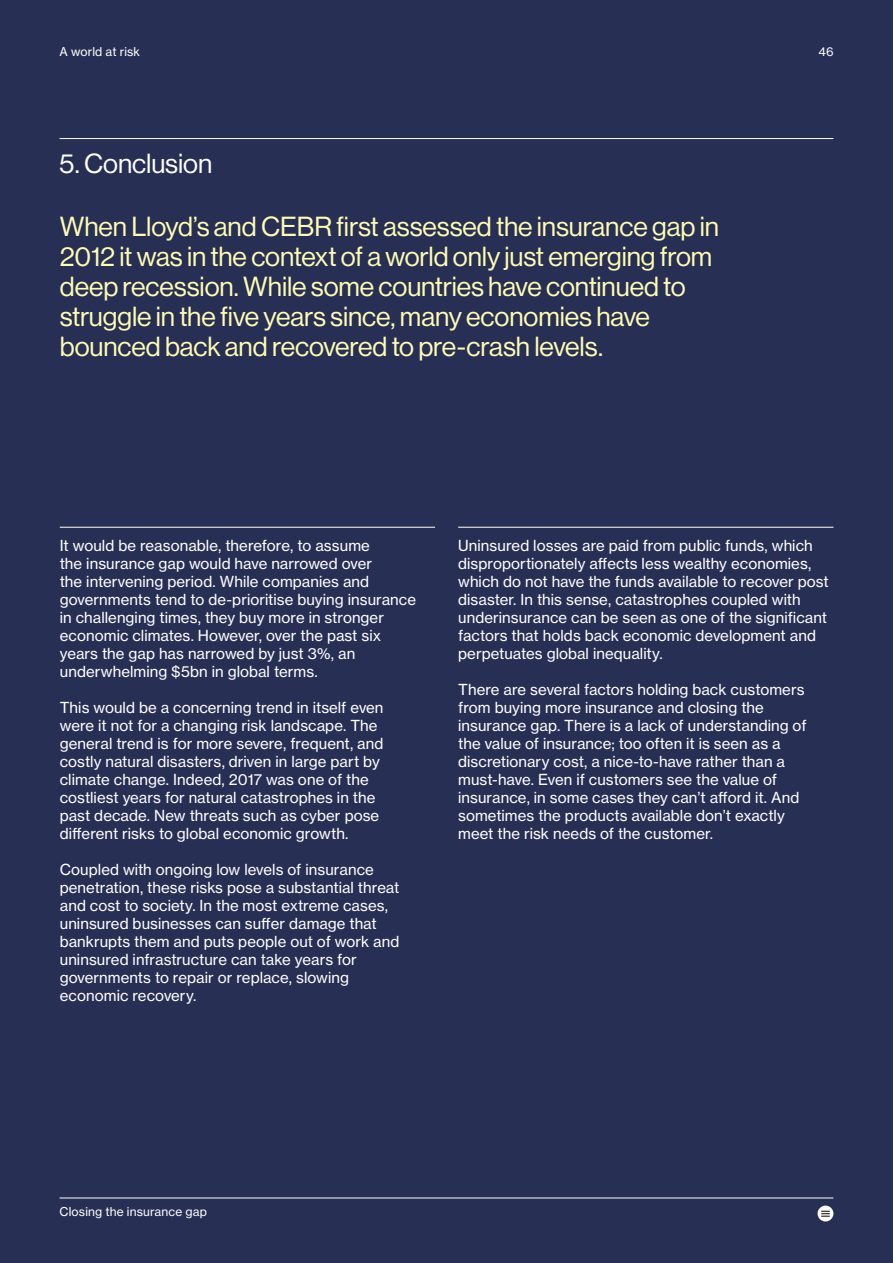
<style>
.page{position:relative;width:893px;height:1263px;background:#282f54}
.page>*{position:absolute;margin:0;border:0;box-sizing:border-box;transform-origin:0 0}
.t1{font:27px/30px "Haas Grot Disp 55 Roman";letter-spacing:-.005em;color:#fffcb2}
.t2{font:27px "Haas Grot Disp 55 Roman";letter-spacing:-.005em;color:#fff}
.t3{font:15px/18px "N Haas Grotesk TX Pro 55 Rg";letter-spacing:.005em;color:#fff}
.t4{font:12px "N Haas Grotesk TX Pro 55 Rg";letter-spacing:.015em;color:#fff}
</style>
<div class="page">
<hr style="left:60px;top:1198px;width:773px;height:1px;background:#fff">
<svg style="left:817px;top:1205px;width:16px;height:16px"></svg>
<svg style="left:821px;top:1211px;width:9px;height:6px"></svg>
<hr style="left:60px;top:138px;width:773px;height:1px;background:#fff">
<hr style="left:60px;top:527px;width:375px;height:1px;background:#fff">
<hr style="left:458px;top:527px;width:375px;height:1px;background:#fff">
<p class="t4" style="left:60px;top:44px;width:82px">A world at risk</p>
<h1 class="t2" style="left:60px;top:148px;width:154px">5. Conclusion</h1>
<p class="t1" style="left:60px;top:211px;width:661px">When Lloyd’s and CEBR first assessed the insurance gap in 2012 it was in the context of a world only just emerging from deep recession. While some countries have continued to struggle in the five years since, many economies have bounced back and recovered to pre-crash levels.</p>
<p class="t4" style="left:818px;top:44px;width:17px">46</p>
<p class="t3" style="left:60px;top:536px;width:358px">It would be reasonable, therefore, to assume<br>the insurance gap would have narrowed over<br>the intervening period. While companies and governments tend to de-prioritise buying insurance in challenging times, they buy more in stronger economic climates. However, over the past six years the gap has narrowed by just 3%, an underwhelming $5bn in global terms.</p>
<p class="t3" style="left:60px;top:698px;width:325px">This would be a concerning trend in itself even were it not for a changing risk landscape. The general trend is for more severe, frequent, and costly natural disasters, driven in large part by climate change. Indeed, 2017 was one of the costliest years for natural catastrophes in the past decade. New threats such as cyber pose different risks to global economic growth.</p>
<p class="t3" style="left:60px;top:860px;width:341px">Coupled with ongoing low levels of insurance penetration, these risks pose a substantial threat and cost to society. In the most extreme cases, uninsured businesses can suffer damage that bankrupts them and puts people out of work and uninsured infrastructure can take years for governments to repair or replace, slowing economic recovery.</p>
<p class="t3" style="left:458px;top:536px;width:372px">Uninsured losses are paid from public funds, which disproportionately affects less wealthy economies, which do not have the funds available to recover post disaster. In this sense, catastrophes coupled with underinsurance can be seen as one of the significant factors that holds back economic development and perpetuates global inequality.</p>
<p class="t3" style="left:458px;top:680px;width:350px">There are several factors holding back customers from buying more insurance and closing the insurance gap. There is a lack of understanding of the value of insurance; too often it is seen as a discretionary cost, a nice-to-have rather than a must-have. Even if customers see the value of insurance, in some cases they can’t afford it. And sometimes the products available don’t exactly meet the risk needs of the customer.</p>
<p class="t4" style="left:60px;top:1204px;width:149px">Closing the insurance gap</p>
</div>
